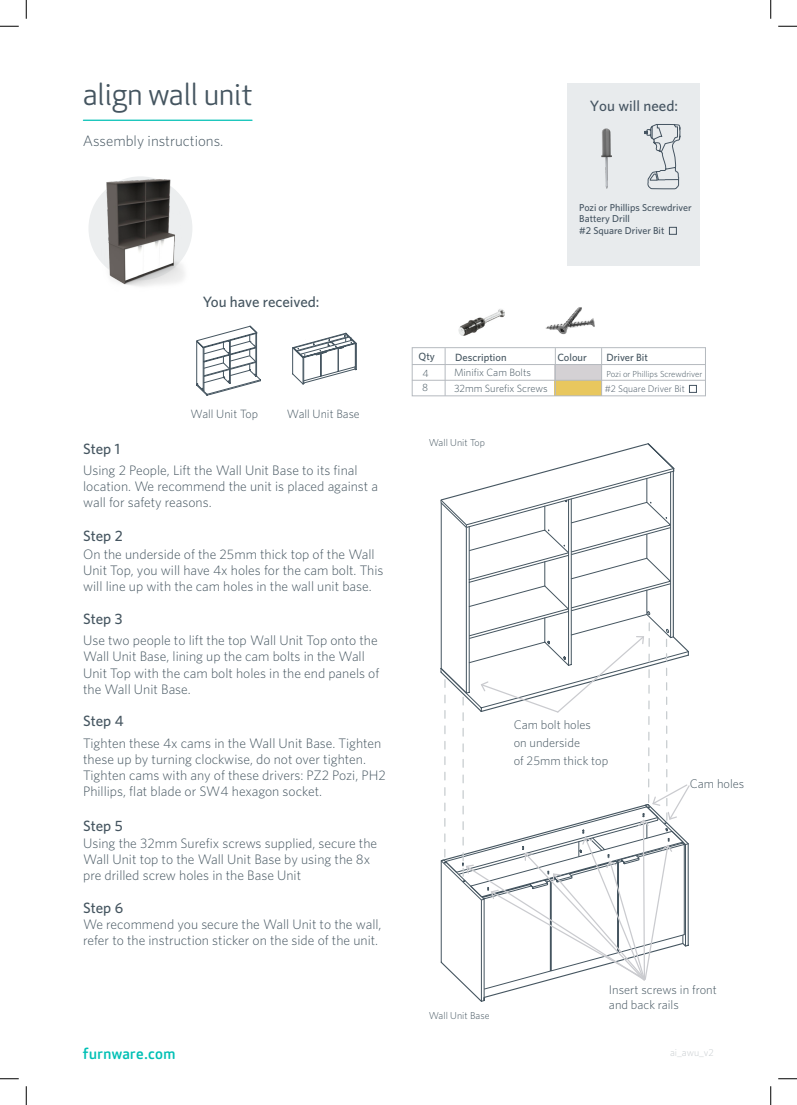
<style>
.page{position:relative;width:797px;height:1105px;background:#fff}
.page>*{position:absolute;margin:0;border:0;box-sizing:border-box;transform-origin:0 0}
.Page_heading_-_product_name{font:30px "Apex Rounded";color:#455560}
.Intro_-_assembly_instructions{font:300 15px "Whitney";color:#455560}
.Step{font:500 15px "Whitney";color:#455560}
.You_have_received{font:500 15px "Whitney";letter-spacing:-.005em;color:#455560}
.Body_Copy_1{font:500 15px "Apex Rounded";letter-spacing:.03em;color:#00c0b5}
.t1{font:500 15px "Whitney";color:#455461}
.Instruction_copy{font:500 15px "Whitney";color:#455560}
.Instruction_copy-2{font:300 13.75px/16.2px "Whitney";color:#455560}
.Step-2{font:300 13.75px/16.2px "Whitney";color:#455560}
.Drawing_annotation_10pt{font:300 12.5px/15px "Whitney";color:#455560}
.Drawing_annotation_12pt{font:300 12.5px/17.8px "Whitney";color:#455560}
.Contents_names_beneath_drawings{font:300 12px "Whitney";color:#455560}
.Contents_names_beneath_drawings-2{font:300 10.5px "Whitney";color:#455560}
.Instruction_copy-3{font:500 10.5px "Whitney";color:#455560}
.t2{font:500 10px "Whitney";color:#455461}
.Contents_names_beneath_drawings-3{font:300 10px "Whitney";color:#455560}
.t3{font:300 10px "Whitney";color:#c7cccf}
.t4{font:300 9.62px "Whitney";color:#455461}
.Contents_names_beneath_drawings-4{font:300 8.75px "Whitney";color:#455560}
</style>
<div class="page">
<hr style="left:83px;top:120px;width:169px;height:1px;background:#00c0b5">
<img style="left:459px;top:309px;width:46px;height:27px">
<img style="left:546px;top:307px;width:49px;height:28px">
<img style="left:89px;top:176px;width:103px;height:110px">
<svg style="left:196px;top:326px;width:65px;height:70px"></svg>
<svg style="left:292px;top:332px;width:65px;height:53px"></svg>
<div style="left:567px;top:83px;width:133px;height:183px;background:#e8ebed"></div>
<svg style="left:644px;top:124px;width:36px;height:65px"></svg>
<div style="left:669px;top:227px;width:7px;height:8px;border:1px solid #455461"></div>
<img style="left:601px;top:129px;width:10px;height:60px">
<div style="left:554px;top:380px;width:48px;height:16px;background:#e8c75e"></div>
<div style="left:554px;top:364px;width:48px;height:16px;background:#d4d1d4"></div>
<hr style="left:412px;top:364px;width:293px;height:1px;background:#b5babf">
<div style="left:412px;top:347px;width:294px;height:49px;border:1px solid #b5babf"></div>
<div style="left:689px;top:385px;width:7px;height:8px;border:1px solid #455461"></div>
<hr style="left:412px;top:380px;width:294px;height:1px;background:#b5babf">
<hr style="left:445px;top:348px;width:1px;height:48px;background:#b5babf">
<hr style="left:555px;top:348px;width:1px;height:48px;background:#b5babf">
<hr style="left:601px;top:348px;width:1px;height:48px;background:#b5babf">
<svg style="left:440px;top:443px;width:250px;height:559px"></svg>
<svg style="left:0;top:25px;width:19px;height:2px"></svg>
<svg style="left:778px;top:25px;width:19px;height:2px"></svg>
<svg style="left:0;top:1078px;width:19px;height:1px"></svg>
<svg style="left:778px;top:1078px;width:19px;height:1px"></svg>
<svg style="left:25px;top:0;width:2px;height:19px"></svg>
<svg style="left:25px;top:1086px;width:2px;height:19px"></svg>
<svg style="left:770px;top:0;width:1px;height:19px"></svg>
<svg style="left:770px;top:1086px;width:1px;height:19px"></svg>
<p class="Page_heading_-_product_name" style="left:83px;top:78px;width:171px">align wall unit</p>
<p class="Intro_-_assembly_instructions" style="left:83px;top:131px;width:142px">Assembly instructions.</p>
<p class="You_have_received" style="left:203px;top:292px;width:118px">You have received:</p>
<p class="Contents_names_beneath_drawings" style="left:191px;top:405px;width:69px">Wall Unit Top</p>
<p class="Contents_names_beneath_drawings" style="left:287px;top:405px;width:74px">Wall Unit Base</p>
<p class="Step" style="left:83px;top:439px;width:38px">Step 1</p>
<p class="Instruction_copy-2" style="left:83px;top:462px;width:296px">Using 2 People, Lift the Wall Unit Base to its final location. We recommend the unit is placed against a wall for safety reasons.</p>
<p class="Instruction_copy" style="left:83px;top:526px;width:41px">Step 2</p>
<p class="Instruction_copy-2" style="left:83px;top:545px;width:302px">On the underside of the 25mm thick top of the Wall<br>Unit Top, you will have 4x holes for the cam bolt. This will line up with the cam holes in the wall unit base.</p>
<p class="Step" style="left:83px;top:609px;width:41px">Step 3</p>
<p class="Instruction_copy-2" style="left:83px;top:632px;width:298px">Use two people to lift the top Wall Unit Top onto the Wall Unit Base, lining up the cam bolts in the Wall Unit Top with the cam bolt holes in the end panels of the Wall Unit Base.</p>
<p class="Step" style="left:83px;top:711px;width:42px">Step 4</p>
<p class="Instruction_copy-2" style="left:83px;top:734px;width:304px">Tighten these 4x cams in the Wall Unit Base. Tighten these up by turning clockwise, do not over tighten.<br>Tighten cams with any of these drivers: PZ2 Pozi, PH2<br>Phillips, flat blade or SW4 hexagon socket.</p>
<p class="Instruction_copy" style="left:83px;top:816px;width:41px">Step 5</p>
<p class="Instruction_copy-2" style="left:83px;top:834px;width:295px">Using the 32mm Surefix screws supplied, secure the<br>Wall Unit top to the Wall Unit Base by using the 8x pre drilled screw holes in the Base Unit</p>
<p class="Step" style="left:83px;top:897px;width:41px">Step 6</p>
<p class="Step-2" style="left:83px;top:915px;width:300px">We recommend you secure the Wall Unit to the wall, refer to the instruction sticker on the side of the unit.</p>
<p class="t1" style="left:589px;top:96px;width:90px">You will need:</p>
<p class="t2" style="left:579px;top:201px;width:114px">Pozi or Phillips Screwdriver</p>
<p class="t2" style="left:579px;top:212px;width:52px">Battery Drill</p>
<p class="t2" style="left:579px;top:224px;width:87px">#2 Square Driver Bit</p>
<p class="Instruction_copy-3" style="left:418px;top:349px;width:18px">Qty</p>
<p class="Instruction_copy-3" style="left:455px;top:350px;width:53px">Description</p>
<p class="Instruction_copy-3" style="left:557px;top:350px;width:31px">Colour</p>
<p class="Instruction_copy-3" style="left:606px;top:350px;width:43px">Driver Bit</p>
<p class="Contents_names_beneath_drawings-2" style="left:422px;top:366px;width:8px">4</p>
<p class="Contents_names_beneath_drawings-2" style="left:454px;top:365px;width:78px">Minifix Cam Bolts</p>
<p class="Contents_names_beneath_drawings-2" style="left:454px;top:381px;width:95px">32mm Surefix Screws</p>
<p class="Contents_names_beneath_drawings-4" style="left:606px;top:368px;width:98px">Pozi or Phillips Screwdriver</p>
<p class="Contents_names_beneath_drawings-2" style="left:422px;top:381px;width:8px">8</p>
<p class="t4" style="left:605px;top:382px;width:82px">#2 Square Driver Bit</p>
<p class="Contents_names_beneath_drawings-3" style="left:429px;top:436px;width:58px">Wall Unit Top</p>
<p class="Drawing_annotation_12pt" style="left:513px;top:716px;width:96px">Cam bolt holes<br>on underside<br>of 25mm thick top</p>
<p class="Drawing_annotation_10pt" style="left:690px;top:775px;width:56px">Cam holes</p>
<p class="Contents_names_beneath_drawings-3" style="left:429px;top:1008px;width:62px">Wall Unit Base</p>
<p class="Drawing_annotation_10pt" style="left:609px;top:982px;width:109px">Insert screws in front and back rails</p>
<p class="Body_Copy_1" style="left:83px;top:1045px;width:94px">furnware.com</p>
<p class="t3" style="left:670px;top:1046px;width:45px">ai_awu_v2</p>
</div>
